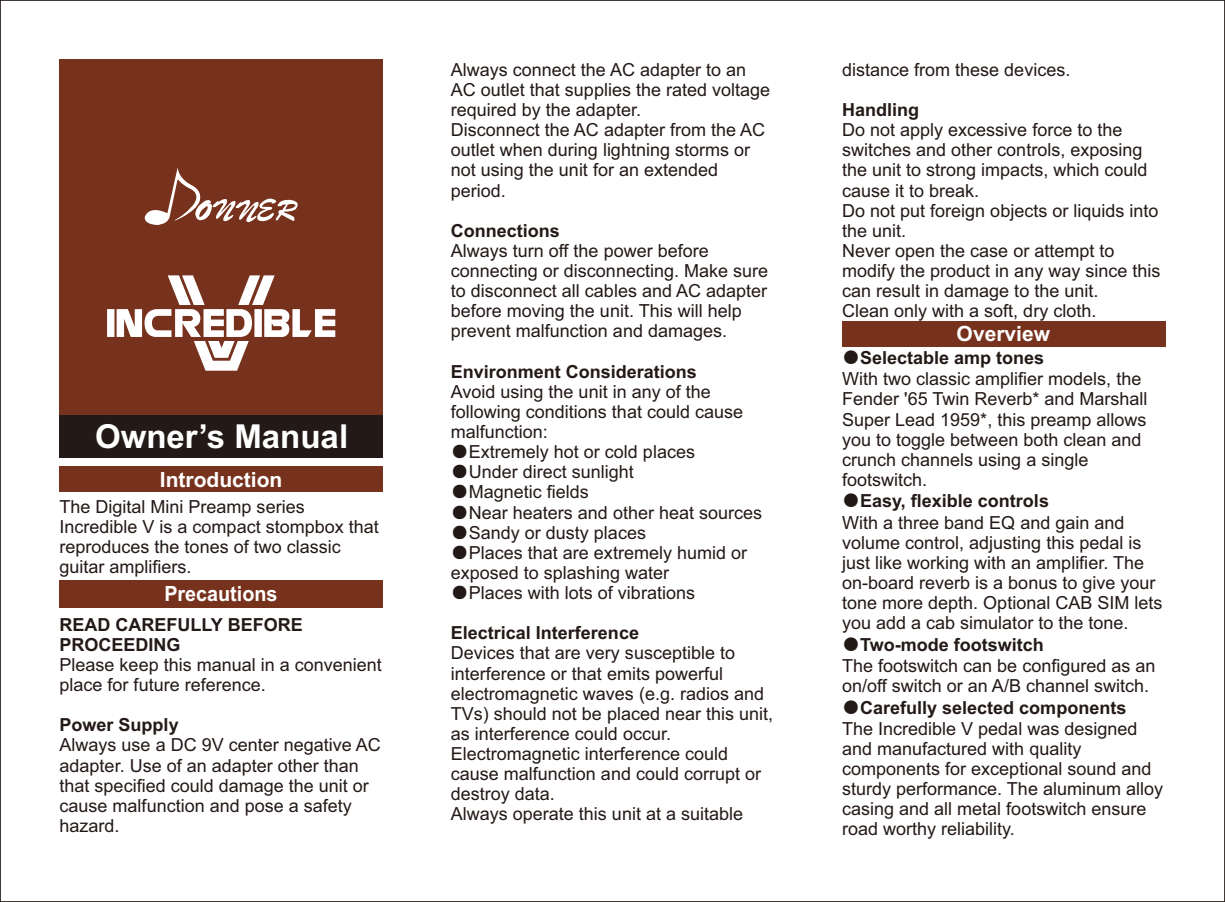
<style>
.page{position:relative;width:1225px;height:902px;background:#fff}
.page>*{position:absolute;margin:0;border:0;box-sizing:border-box;transform-origin:0 0}
.t1{font:700 33px "Arial";color:#fff}
.t2{font:700 21px "Arial";color:#fff}
.t3{font:700 21px "Arial";color:#fff;scale:.94 1}
.t4{font:18px/20.1px "Arial";color:#231916}
.t5{font:700 18px/20.1px "Arial";color:#231916}
.s1{font-family:"Sim Sun"}
.s2{font-family:"Adobe Fangsong Std"}
.s3{font-weight:700}
</style>
<div class="page">
<div style="left:60px;top:60px;width:323px;height:363px;background:#77321d"></div>
<div style="left:60px;top:466px;width:323px;height:26px;background:#77321d"></div>
<svg style="left:144px;top:167px;width:154px;height:58px"></svg>
<div style="left:842px;top:321px;width:323px;height:25px;background:#77321d"></div>
<div style="left:60px;top:415px;width:323px;height:42px;background:#231916"></div>
<div style="left:60px;top:580px;width:323px;height:27px;background:#77321d"></div>
<svg style="left:107px;top:275px;width:228px;height:95px"></svg>
<h1 class="t1" style="left:95px;top:424px;width:255px">Owner’s Manual</h1>
<p class="t2" style="left:160px;top:471px;width:124px">Introduction</p>
<p class="t4" style="left:60px;top:498px;width:321px">The Digital Mini Preamp series<br>Incredible V is a compact stompbox that reproduces the tones of two classic guitar amplifiers.</p>
<p class="t3" style="left:164px;top:586px;width:122px">Precautions</p>
<p class="t5" style="left:60px;top:616px;width:245px">READ CAREFULLY BEFORE<br>PROCEEDING</p>
<p class="t4" style="left:60px;top:656px;width:324px">Please keep this manual in a convenient place for future reference.</p>
<p class="t5" style="left:60px;top:716px;width:121px">Power Supply</p>
<p class="t4" style="left:60px;top:736px;width:323px">Always use a DC 9V center negative AC adapter. Use of an adapter other than that specified could damage the unit or cause malfunction and pose a safety hazard.</p>
<p class="t4" style="left:451px;top:61px;width:321px">Always connect the AC adapter to an<br>AC outlet that supplies the rated voltage required by the adapter.<br>Disconnect the AC adapter from the AC outlet when during lightning storms or not using the unit for an extended period.</p>
<p class="t5" style="left:451px;top:222px;width:111px">Connections</p>
<p class="t4" style="left:451px;top:242px;width:319px">Always turn off the power before connecting or disconnecting. Make sure to disconnect all cables and AC adapter before moving the unit. This will help prevent malfunction and damages.</p>
<p class="t5" style="left:451px;top:363px;width:248px">Environment Considerations</p>
<p class="t4" style="left:451px;top:383px;width:294px">Avoid using the unit in any of the following conditions that could cause malfunction:</p>
<p class="t4" style="left:451px;top:443px;width:246px"><span class="s1">●</span>Extremely hot or cold places</p>
<p class="t4" style="left:451px;top:463px;width:185px"><span class="s1">●</span>Under direct sunlight</p>
<p class="t4" style="left:451px;top:483px;width:140px"><span class="s1">●</span>Magnetic fields</p>
<p class="t4" style="left:451px;top:504px;width:313px"><span class="s1">●</span>Near heaters and other heat sources</p>
<p class="t4" style="left:451px;top:524px;width:197px"><span class="s1">●</span>Sandy or dusty places</p>
<p class="t4" style="left:451px;top:544px;width:298px"><span class="s1">●</span>Places that are extremely humid or exposed to splashing water</p>
<p class="t4" style="left:451px;top:584px;width:246px"><span class="s1">●</span>Places with lots of vibrations</p>
<p class="t5" style="left:451px;top:624px;width:190px">Electrical Interference</p>
<p class="t4" style="left:451px;top:644px;width:324px">Devices that are very susceptible to interference or that emits powerful electromagnetic waves (e.g. radios and TVs) should not be placed near this unit, as interference could occur.<br>Electromagnetic interference could cause malfunction and could corrupt or destroy data.<br>Always operate this unit at a suitable</p>
<p class="t4" style="left:842px;top:61px;width:230px">distance from these devices.</p>
<p class="t5" style="left:842px;top:101px;width:79px">Handling</p>
<p class="t4" style="left:842px;top:121px;width:320px">Do not apply excessive force to the switches and other controls, exposing the unit to strong impacts, which could cause it to break.<br>Do not put foreign objects or liquids into the unit.<br>Never open the case or attempt to modify the product in any way since this can result in damage to the unit.<br>Clean only with a soft, dry cloth.</p>
<p class="t4" style="left:842px;top:349px;width:307px"><span class="s2">●</span><span class="s3">Selectable amp tones<br></span>With two classic amplifier models, the<br>Fender '65 Twin Reverb* and Marshall<br>Super Lead 1959*, this preamp allows you to toggle between both clean and crunch channels using a single footswitch.</p>
<p class="t4" style="left:842px;top:492px;width:322px"><span class="s2">●</span><span class="s3">Easy, flexible controls<br></span>With a three band EQ and gain and volume control, adjusting this pedal is just like working with an amplifier. The on-board reverb is a bonus to give your tone more depth. Optional CAB SIM lets you add a cab simulator to the tone.</p>
<p class="t4" style="left:842px;top:635px;width:315px"><span class="s2">●</span><span class="s3">Two-mode footswitch<br></span>The footswitch can be configured as an on/off switch or an A/B channel switch.</p>
<p class="t4" style="left:842px;top:698px;width:322px"><span class="s2">●</span><span class="s3">Carefully selected components<br></span>The Incredible V pedal was designed and manufactured with quality components for exceptional sound and sturdy performance. The aluminum alloy casing and all metal footswitch ensure road worthy reliability.</p>
<p class="t2" style="left:956px;top:326px;width:95px">Overview</p>
</div>
